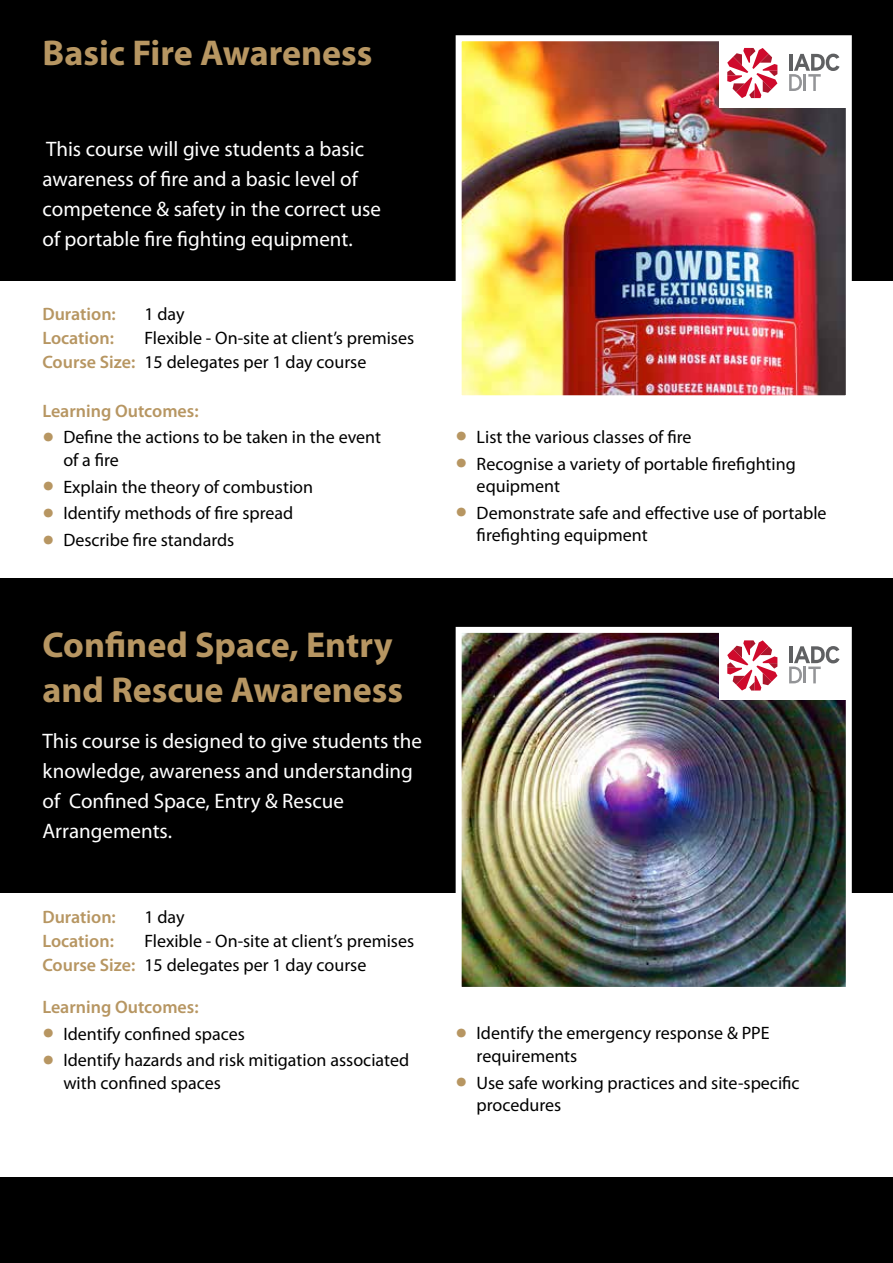
<style>
.page{position:relative;width:893px;height:1263px;background:#fff}
.page>*{position:absolute;margin:0;border:0;box-sizing:border-box;transform-origin:0 0}
.t1{font:700 36px/45px "Myriad Pro";color:#b79662}
.t2{font:21px/30px "Myriad Pro";color:#fff}
.t3{font:18px/22.5px "Myriad Pro";color:#000}
.t4{font:600 18px "Myriad Pro";color:#b79662}
.s1{font-weight:600;color:#b79662}
.s2{font-size:42px;color:#b79662}
</style>
<div class="page">
<div style="left:0;top:1178px;width:893px;height:85px;background:#000"></div>
<div style="left:0;top:579px;width:893px;height:314px;background:#000"></div>
<div style="left:0;top:0;width:893px;height:280px;background:#000"></div>
<img style="left:463px;top:42px;width:382px;height:352px">
<div style="left:456px;top:35px;width:396px;height:366px;border:6px solid #fff"></div>
<img style="left:463px;top:634px;width:382px;height:352px">
<div style="left:456px;top:627px;width:396px;height:366px;border:6px solid #fff"></div>
<div style="left:719px;top:37px;width:131px;height:71px;background:#fff"></div>
<svg style="left:727px;top:48px;width:50px;height:50px"></svg>
<svg style="left:789px;top:54px;width:50px;height:37px"></svg>
<div style="left:719px;top:630px;width:131px;height:70px;background:#fff"></div>
<svg style="left:727px;top:640px;width:50px;height:50px"></svg>
<svg style="left:789px;top:646px;width:50px;height:37px"></svg>
<h1 class="t1" style="left:43px;top:29px;width:331px">Basic Fire Awareness</h1>
<p class="t2" style="left:43px;top:134px;width:340px">This course will give students a basic awareness of fire and a basic level of competence &amp; safety in the correct use of portable fire fighting equipment.</p>
<p class="t4" style="left:42px;top:302px;width:75px">Duration:</p>
<p class="t3" style="left:144px;top:302px;width:42px">1 day</p>
<p class="t4" style="left:42px;top:326px;width:73px">Location:</p>
<p class="t3" style="left:42px;top:325px;width:373px;line-height:24px;text-indent:102px">Flexible - On-site at client’s premises<br><span class="s1">Course Size:</span> 15 delegates per 1 day course</p>
<p class="t4" style="left:42px;top:399px;width:158px">Learning Outcomes:</p>
<p class="t3" style="left:63px;top:426px;width:319px;text-indent:-21px"><span class="s2">•</span> Define the actions to be taken in the event of a fire</p>
<p class="t3" style="left:42px;top:475px;width:272px"><span class="s2">•</span> Explain the theory of combustion</p>
<p class="t3" style="left:42px;top:502px;width:252px"><span class="s2">•</span> Identify methods of fire spread</p>
<p class="t3" style="left:42px;top:529px;width:194px"><span class="s2">•</span> Describe fire standards</p>
<h1 class="t1" style="left:43px;top:621px;width:362px">Confined Space, Entry and Rescue Awareness</h1>
<p class="t2" style="left:43px;top:726px;width:381px">This course is designed to give students the knowledge, awareness and understanding of Confined Space, Entry &amp; Rescue Arrangements.</p>
<p class="t4" style="left:42px;top:905px;width:75px">Duration:</p>
<p class="t3" style="left:144px;top:905px;width:42px">1 day</p>
<p class="t4" style="left:42px;top:929px;width:73px">Location:</p>
<p class="t3" style="left:42px;top:928px;width:373px;line-height:24px;text-indent:102px">Flexible - On-site at client’s premises<br><span class="s1">Course Size:</span> 15 delegates per 1 day course</p>
<p class="t4" style="left:42px;top:995px;width:158px">Learning Outcomes:</p>
<p class="t3" style="left:42px;top:1022px;width:204px"><span class="s2">•</span> Identify confined spaces</p>
<p class="t3" style="left:63px;top:1049px;width:347px;text-indent:-21px"><span class="s2">•</span> Identify hazards and risk mitigation associated with confined spaces</p>
<p class="t3" style="left:456px;top:425px;width:237px"><span class="s2">•</span> List the various classes of fire</p>
<p class="t3" style="left:477px;top:452px;width:321px;text-indent:-21px"><span class="s2">•</span> Recognise a variety of portable firefighting equipment</p>
<p class="t3" style="left:477px;top:501px;width:351px;text-indent:-21px"><span class="s2">•</span> Demonstrate safe and effective use of portable firefighting equipment</p>
<p class="t3" style="left:477px;top:1022px;width:295px;text-indent:-21px"><span class="s2">•</span> Identify the emergency response &amp; PPE requirements</p>
<p class="t3" style="left:477px;top:1071px;width:325px;text-indent:-21px"><span class="s2">•</span> Use safe working practices and site-specific procedures</p>
</div>
